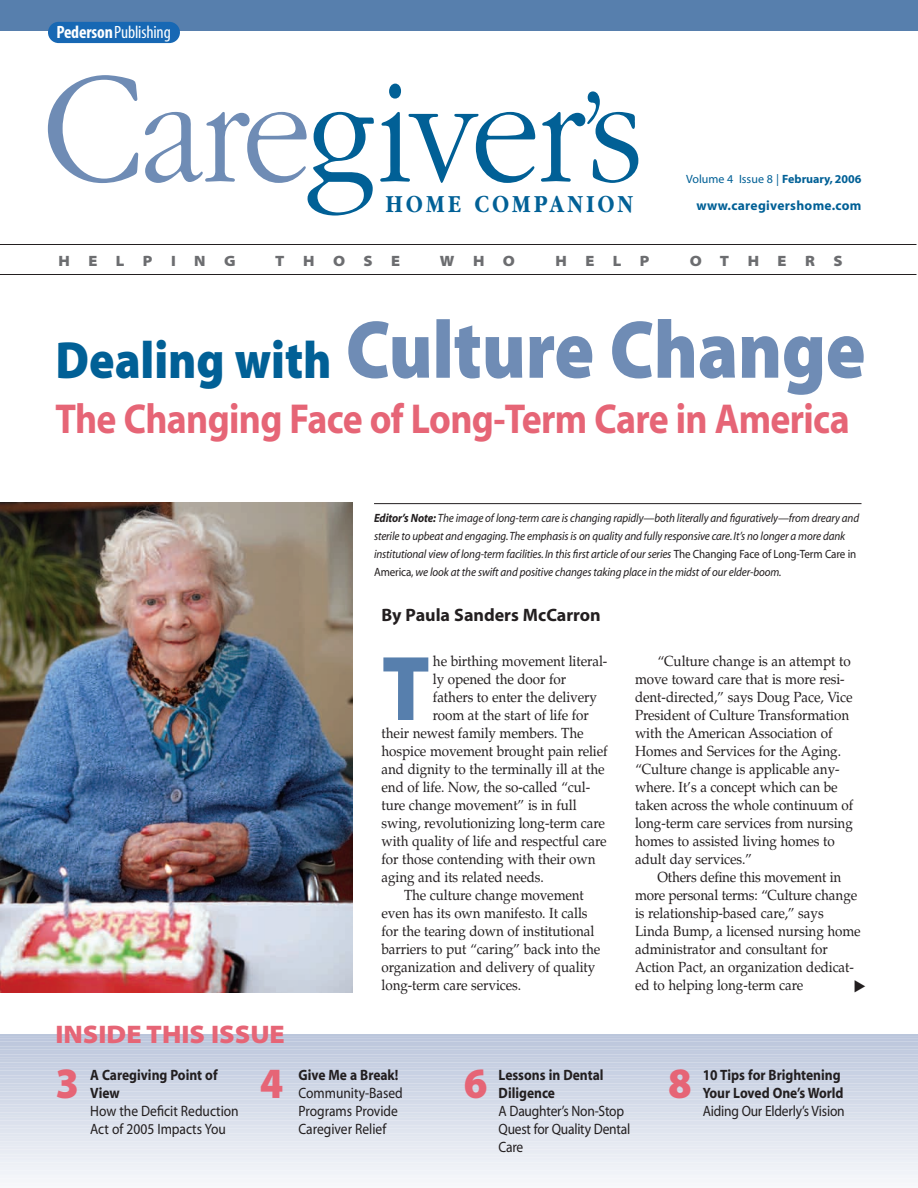
<style>
.page{position:relative;width:918px;height:1188px;background:#fff}
.page>*{position:absolute;margin:0;border:0;box-sizing:border-box;transform-origin:0 0}
.t1{font:300 153px "Garamond";letter-spacing:-.03em;color:#016096;scale:.9 1}
.t2{font:92.7px "Myriad MM.830.300";color:#577fad;scale:.92 1}
.t3{font:82.5px "Myriad MM.830.300";letter-spacing:-.005em;color:#6f8cb5;scale:.9 1}
.t4{font:43.35px "Myriad MM.830.300";color:#e66576;scale:.95 1}
.t5{font:42px "Myriad MM.700.600";letter-spacing:-.015em;color:#e66576;scale:.9 1}
.t6{font:25.5px "Myriad MM.215.300";color:#e66576}
.t7{font:700 25.5px "Garamond";letter-spacing:.155em;color:#016096;scale:.85 1}
.t8{font:18px "Myriad MM.700.600";color:#231f20}
.t9{font:17.85px "Myriad MM.400.300";letter-spacing:-.01em;color:#fff}
.t10{font:15px/18px "Myriad MM.412.601";letter-spacing:-.005em;color:#231f20;scale:.9 1}
.t11{font:15px/18px "Myriad MM.700.600";color:#231f20;scale:.9 1}
.t12{font:15px "Myriad MM.215.300";letter-spacing:1.23em;color:#6c6d70}
.t13{font:14.7px/18px "Palatino";letter-spacing:-.005em;color:#231f20;scale:.92 1}
.t14{font:13.5px "Myriad MM.700.600";letter-spacing:.02em;color:#016096}
.t15{font:12px/18px "Myriad MM It.412.601";letter-spacing:-.01em;color:#231f20;scale:.92 1}
.t16{font:12px "Myriad MM.412.601";color:#016096}
.s1{font-family:"Myriad MM.700.300"}
.s2{font-size:165.75px;color:#6f8cb5}
.s3{color:#6f8cb5}
.s4{font-size:140.25px}
.s5{font-family:"Myriad MM.215.700"}
.s6{font-family:"Myriad MM.700.600"}
.s7{font-size:52.5px;color:#016096}
.s8{font-family:"Myriad MM It.700.600"}
.s9{font-family:"Myriad MM.412.601"}
</style>
<div class="page">
<img style="left:0;top:502px;width:352px;height:491px">
<div style="left:0;top:1182px;width:918px;height:6px;background:#f6f7fa"></div>
<div style="left:0;top:1177px;width:918px;height:6px;background:#f4f6f9"></div>
<div style="left:0;top:1171px;width:918px;height:7px;background:#f1f4f8"></div>
<div style="left:0;top:1166px;width:918px;height:6px;background:#eff2f7"></div>
<div style="left:0;top:1161px;width:918px;height:6px;background:#edf0f5"></div>
<div style="left:0;top:1155px;width:918px;height:7px;background:#ebeef5"></div>
<div style="left:0;top:1150px;width:918px;height:6px;background:#e9edf3"></div>
<div style="left:0;top:1145px;width:918px;height:6px;background:#e7eaf2"></div>
<div style="left:0;top:1140px;width:918px;height:6px;background:#e5e9f1"></div>
<div style="left:0;top:1134px;width:918px;height:7px;background:#e2e7f0"></div>
<div style="left:0;top:1129px;width:918px;height:6px;background:#e0e5ef"></div>
<div style="left:0;top:1124px;width:918px;height:6px;background:#dee3ee"></div>
<div style="left:0;top:1119px;width:918px;height:6px;background:#dce1ed"></div>
<div style="left:0;top:1116px;width:918px;height:6px;background:#e2e6f0"></div>
<div style="left:0;top:1113px;width:918px;height:7px;background:#dae0eb"></div>
<div style="left:0;top:1108px;width:918px;height:6px;background:#e0e4ee"></div>
<div style="left:0;top:1105px;width:918px;height:7px;background:#d6ddea"></div>
<div style="left:0;top:1100px;width:918px;height:6px;background:#dde2ed"></div>
<div style="left:0;top:1098px;width:918px;height:6px;background:#d3dae8"></div>
<div style="left:0;top:1095px;width:918px;height:6px;background:#dbe1ec"></div>
<div style="left:0;top:1092px;width:918px;height:7px;background:#d1d8e7"></div>
<div style="left:0;top:1087px;width:918px;height:6px;background:#d9dfeb"></div>
<div style="left:0;top:1084px;width:918px;height:7px;background:#ced6e5"></div>
<div style="left:0;top:1079px;width:918px;height:6px;background:#d7ddea"></div>
<div style="left:0;top:1076px;width:918px;height:7px;background:#cbd3e4"></div>
<div style="left:0;top:1071px;width:918px;height:6px;background:#d4dae8"></div>
<div style="left:0;top:1069px;width:918px;height:6px;background:#c8d1e3"></div>
<div style="left:0;top:1066px;width:918px;height:6px;background:#d3dae8"></div>
<div style="left:0;top:1063px;width:918px;height:7px;background:#c7cfe2"></div>
<div style="left:0;top:1058px;width:918px;height:6px;background:#d2d9e7"></div>
<div style="left:0;top:1055px;width:918px;height:7px;background:#c4cde0"></div>
<div style="left:0;top:1050px;width:918px;height:6px;background:#cfd6e6"></div>
<div style="left:0;top:1048px;width:918px;height:6px;background:#c1cbdf"></div>
<div style="left:0;top:1042px;width:918px;height:6px;background:#cbd3e3"></div>
<div style="left:0;top:1040px;width:918px;height:6px;background:#bec8dd"></div>
<div style="left:0;top:1037px;width:918px;height:6px;background:#cbd3e4"></div>
<div style="left:0;top:1035px;width:918px;height:6px;background:#bcc6dc"></div>
<div style="left:0;top:0;width:918px;height:32px;background:#577fad"></div>
<div style="left:48px;top:22px;width:132px;height:21px;background:#1768b4;border-radius:11px"></div>
<hr style="left:0;top:244px;width:916px;height:1px;background:#231f20">
<hr style="left:0;top:274px;width:916px;height:1px;background:#231f20">
<hr style="left:374px;top:503px;width:488px;height:1px;background:#231f20">
<p class="t9" style="left:56px;top:25px;width:116px"><span class="s1">Pederson</span>Publishing</p>
<h1 class="t1" style="left:42px;top:39px;width:670px"><span class="s2">C</span><span class="s3">are</span>giver<span class="s4">’</span>s</h1>
<h3 class="t7" style="left:386px;top:188px;width:292px">HOME COMPANION</h3>
<p class="t16" style="left:686px;top:174px;width:177px">Volume 4 Issue 8 <span class="s5">|</span> <span class="s6">February, 2006</span></p>
<p class="t14" style="left:697px;top:201px;width:166px">www.caregivershome.com</p>
<p class="t12" style="left:58px;top:255px;width:179px">HELPING</p>
<p class="t12" style="left:275px;top:255px;width:126px">THOSE</p>
<p class="t12" style="left:440px;top:255px;width:77px">WHO</p>
<p class="t12" style="left:556px;top:255px;width:96px">HELP</p>
<p class="t12" style="left:690px;top:255px;width:154px">OTHERS</p>
<h3 class="t3" style="left:56px;top:319px;width:902px"><span class="s7">Dealing with</span> Culture Change</h3>
<h3 class="t5" style="left:56px;top:403px;width:884px">The Changing Face of Long-Term Care in America</h3>
<p class="t15" style="left:374px;top:510px;width:529px"><span class="s8">Editor’s Note:</span> The image of long-term care is changing rapidly—both literally and figuratively—from dreary and sterile to upbeat and engaging.The emphasis is on quality and fully responsive care. It’s no longer a more dank institutional view of long-term facilities. In this first article of our series <span class="s9">The Changing Face of Long-Term Care in America,</span> we look at the swift and positive changes taking place in the midst of our elder-boom.</p>
<p class="t8" style="left:381px;top:609px;width:221px">By Paula Sanders McCarron</p>
<h3 class="t6" style="left:56px;top:1025px;width:231px">INSIDE THIS ISSUE</h3>
<h2 class="t2" style="left:382px;top:654px;width:54px">T</h2>
<p class="t13" style="left:433px;top:652px;width:191px">he birthing movement literal-</p>
<p class="t13" style="left:433px;top:670px;width:146px">ly opened the door for</p>
<p class="t13" style="left:433px;top:688px;width:180px">fathers to enter the delivery</p>
<p class="t13" style="left:433px;top:706px;width:171px">room at the start of life for</p>
<p class="t13" style="left:382px;top:724px;width:221px">their newest family members. The</p>
<p class="t13" style="left:382px;top:742px;width:247px">hospice movement brought pain relief</p>
<p class="t13" style="left:382px;top:760px;width:244px">and dignity to the terminally ill at the</p>
<p class="t13" style="left:382px;top:778px;width:228px">end of life. Now, the so-called “cul-</p>
<p class="t13" style="left:382px;top:796px;width:214px">ture change movement” is in full</p>
<p class="t13" style="left:382px;top:814px;width:244px">swing, revolutionizing long-term care</p>
<p class="t13" style="left:382px;top:832px;width:246px">with quality of life and respectful care</p>
<p class="t13" style="left:382px;top:850px;width:234px">for those contending with their own</p>
<p class="t13" style="left:382px;top:868px;width:178px">aging and its related needs.</p>
<p class="t13" style="left:404px;top:886px;width:197px">The culture change movement</p>
<p class="t13" style="left:382px;top:904px;width:225px">even has its own manifesto. It calls</p>
<p class="t13" style="left:382px;top:922px;width:233px">for the tearing down of institutional</p>
<p class="t13" style="left:382px;top:940px;width:239px">barriers to put “caring” back into the</p>
<p class="t13" style="left:382px;top:958px;width:234px">organization and delivery of quality</p>
<p class="t13" style="left:382px;top:976px;width:153px">long-term care services.</p>
<p class="t13" style="left:635px;top:652px;width:239px;text-indent:22px">“Culture change is an attempt to move toward care that is more resi&shy;dent-directed,” says Doug Pace, Vice President of Culture Transformation with the American Association of Homes and Services for the Aging. “Culture change is applicable any&shy;where. It’s a concept which can be taken across the whole continuum of long-term care services from nursing homes to assisted living homes to adult day services.”</p>
<p class="t13" style="left:635px;top:868px;width:247px;text-indent:22px">Others define this movement in more personal terms: “Culture change is relationship-based care,” says Linda Bump, a licensed nursing home administrator and consultant for Action Pact, an organization dedicat&shy;ed to helping long-term care</p>
<h3 class="t4" style="left:56px;top:1067px;width:26px">3</h3>
<p class="t11" style="left:90px;top:1067px;width:143px">A Caregiving Point of<br>View</p>
<p class="t10" style="left:90px;top:1103px;width:167px">How the Deficit Reduction<br>Act of 2005 Impacts You</p>
<h3 class="t4" style="left:260px;top:1067px;width:26px">4</h3>
<p class="t11" style="left:299px;top:1067px;width:113px">Give Me a Break!</p>
<p class="t10" style="left:299px;top:1085px;width:117px">Community-Based<br>Programs Provide<br>Caregiver Relief</p>
<h3 class="t4" style="left:464px;top:1067px;width:26px">6</h3>
<p class="t11" style="left:499px;top:1067px;width:118px">Lessons in Dental<br>Diligence</p>
<p class="t10" style="left:499px;top:1103px;width:148px">A Daughter’s Non-Stop<br>Quest for Quality Dental<br>Care</p>
<h3 class="t4" style="left:668px;top:1067px;width:26px">8</h3>
<p class="t11" style="left:703px;top:1067px;width:158px">10 Tips for Brightening<br>Your Loved One’s World</p>
<p class="t10" style="left:703px;top:1103px;width:159px">Aiding Our Elderly’s Vision</p>
</div>
